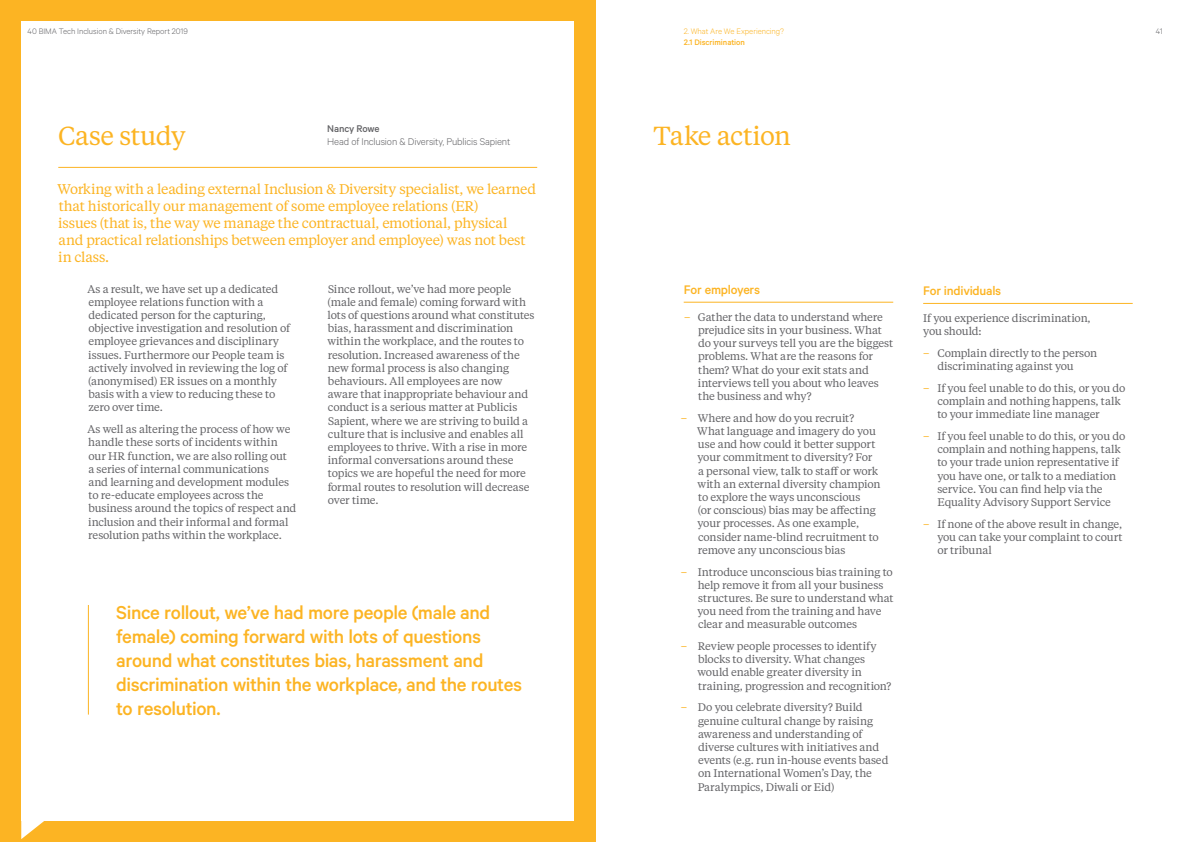
<style>
.page{position:relative;width:1191px;height:842px;background:#fff}
.page>*{position:absolute;margin:0;border:0;box-sizing:border-box;transform-origin:0 0}
.t1{font:26px "Tiempos Text";letter-spacing:-.02em;color:#fcb423}
.t2{font:500 21px/24px "Calibre";letter-spacing:-.02em;color:#fcb423}
.t3{font:14px/17px "Tiempos Text";letter-spacing:-.02em;color:#fcb423}
.t4{font:500 14px "Calibre";letter-spacing:-.02em;color:#fcb423}
.t5{font:11px/13.2px "Tiempos Text";letter-spacing:-.015em;color:#636366}
.t6{font:300 11px "Calibre";letter-spacing:-.01em;color:#636366}
.t7{font:500 11px "Calibre";letter-spacing:-.02em;color:#636366}
.t8{font:300 9px "Calibre";letter-spacing:-.005em;color:#636366}
.t9{font:300 9px "Calibre";letter-spacing:-.005em;color:#fcb423}
.t10{font:500 9px "Calibre";letter-spacing:-.005em;color:#fcb423}
.s1{color:#fcb423}
</style>
<div class="page">
<hr style="left:683px;top:302px;width:210px;height:1px;background:#fcb423">
<hr style="left:923px;top:303px;width:209px;height:1px;background:#fcb423">
<div style="left:0;top:0;width:595px;height:842px;background:#fcb423"></div>
<svg style="left:21px;top:821px;width:23px;height:18px"></svg>
<div style="left:21px;top:21px;width:553px;height:800px;background:#fff"></div>
<hr style="left:58px;top:167px;width:479px;height:1px;background:#fcb423">
<hr style="left:88px;top:605px;width:1px;height:110px;background:#fcb423">
<p class="t8" style="left:28px;top:26px;width:162px">40 BIMA Tech Inclusion &amp; Diversity Report 2019</p>
<h1 class="t1" style="left:58px;top:118px;width:129px">Case study</h1>
<p class="t3" style="left:58px;top:180px;width:480px">Working with a leading external Inclusion &amp; Diversity specialist, we learned that historically our management of some employee relations (ER)<br>issues (that is, the way we manage the contractual, emotional, physical<br>and practical relationships between employer and employee) was not best in class.</p>
<p class="t7" style="left:327px;top:122px;width:54px">Nancy Rowe</p>
<p class="t6" style="left:327px;top:135px;width:184px">Head of Inclusion &amp; Diversity, Publicis Sapient</p>
<p class="t5" style="left:87px;top:282px;width:204px">As a result, we have set up a dedicated employee relations function with a dedicated person for the capturing, objective investigation and resolution of employee grievances and disciplinary issues. Furthermore our People team is actively involved in reviewing the log of (anonymised) ER issues on a monthly basis with a view to reducing these to zero over time.</p>
<p class="t5" style="left:87px;top:422px;width:210px">As well as altering the process of how we handle these sorts of incidents within our HR function, we are also rolling out<br>a series of internal communications<br>and learning and development modules to re-educate employees across the business around the topics of respect and inclusion and their informal and formal resolution paths within the workplace.</p>
<p class="t5" style="left:327px;top:282px;width:209px">Since rollout, we’ve had more people (male and female) coming forward with lots of questions around what constitutes bias, harassment and discrimination within the workplace, and the routes to resolution. Increased awareness of the new formal process is also changing behaviours. All employees are now aware that inappropriate behaviour and conduct is a serious matter at Publicis Sapient, where we are striving to build a culture that is inclusive and enables all employees to thrive. With a rise in more informal conversations around these topics we are hopeful the need for more formal routes to resolution will decrease over time.</p>
<h2 class="t2" style="left:116px;top:599px;width:407px">Since rollout, we’ve had more people (male and female) coming forward with lots of questions around what constitutes bias, harassment and discrimination within the workplace, and the routes to resolution.</h2>
<p class="t9" style="left:683px;top:26px;width:102px">2. What Are We Experiencing?</p>
<p class="t10" style="left:683px;top:37px;width:63px">2.1 Discrimination</p>
<h1 class="t1" style="left:653px;top:118px;width:139px">Take action</h1>
<p class="t8" style="left:1155px;top:26px;width:8px">41</p>
<p class="t4" style="left:684px;top:281px;width:78px">For employers</p>
<p class="t5" style="left:698px;top:310px;width:197px;text-indent:-14px"><span class="s1">–</span> Gather the data to understand where prejudice sits in your business. What do your surveys tell you are the biggest problems. What are the reasons for them? What do your exit stats and interviews tell you about who leaves the business and why?</p>
<p class="t5" style="left:697px;top:411px;width:185px;text-indent:-17px"><span class="s1">–</span> Where and how do you recruit?<br>What language and imagery do you use and how could it better support your commitment to diversity? For a personal view, talk to staff or work with an external diversity champion to explore the ways unconscious<br>(or conscious) bias may be affecting your processes. As one example, consider name-blind recruitment to remove any unconscious bias</p>
<p class="t5" style="left:697px;top:564px;width:197px;text-indent:-17px"><span class="s1">–</span> Introduce unconscious bias training to help remove it from all your business structures. Be sure to understand what you need from the training and have clear and measurable outcomes</p>
<p class="t5" style="left:697px;top:639px;width:195px;text-indent:-17px"><span class="s1">–</span> Review people processes to identify blocks to diversity. What changes would enable greater diversity in training, progression and recognition?</p>
<p class="t5" style="left:697px;top:700px;width:192px;text-indent:-17px"><span class="s1">–</span> Do you celebrate diversity? Build genuine cultural change by raising awareness and understanding of diverse cultures with initiatives and events (e.g. run in-house events based on International Women’s Day, the Paralympics, Diwali or Eid)</p>
<p class="t4" style="left:923px;top:282px;width:80px">For individuals</p>
<p class="t5" style="left:923px;top:311px;width:169px">If you experience discrimination, you should:</p>
<p class="t5" style="left:937px;top:346px;width:161px;text-indent:-14px"><span class="s1">–</span> Complain directly to the person discriminating against you</p>
<p class="t5" style="left:937px;top:381px;width:189px;text-indent:-14px"><span class="s1">–</span> If you feel unable to do this, or you do complain and nothing happens, talk to your immediate line manager</p>
<p class="t5" style="left:937px;top:429px;width:189px;text-indent:-14px"><span class="s1">–</span> If you feel unable to do this, or you do complain and nothing happens, talk to your trade union representative if you have one, or talk to a mediation service. You can find help via the Equality Advisory Support Service</p>
<p class="t5" style="left:937px;top:517px;width:187px;text-align:justify;text-indent:-14px"><span class="s1">–</span> If none of the above result in change, you can take your complaint to court or tribunal</p>
</div>
